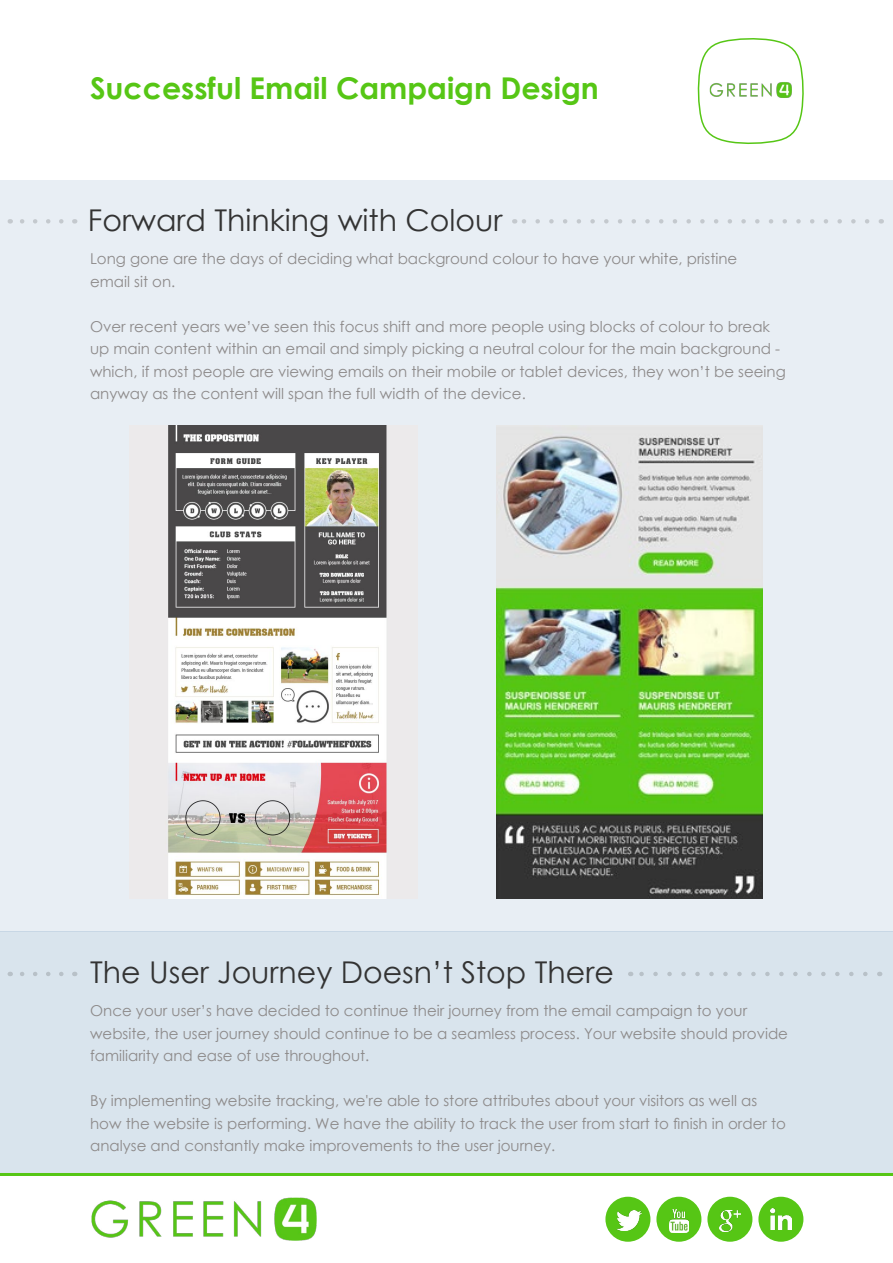
<style>
.page{position:relative;width:893px;height:1263px;background:#fff}
.page>*{position:absolute;margin:0;border:0;box-sizing:border-box;transform-origin:0 0}
.t1{font:30px "Century Gothic";color:#333}
.t2{font:700 30px "Century Gothic";color:#56c615}
.t3{font:15px/22.5px "Century Gothic";color:#8d8a8a}
</style>
<div class="page">
<div style="left:0;top:931px;width:893px;height:242px;background:#d9e4ed"></div>
<svg style="left:10px;top:972px;width:51px;height:4px"></svg>
<svg style="left:639px;top:972px;width:226px;height:4px"></svg>
<div style="left:0;top:180px;width:893px;height:751px;background:#e8eef4"></div>
<svg style="left:10px;top:219px;width:51px;height:5px"></svg>
<svg style="left:522px;top:219px;width:345px;height:5px"></svg>
<img style="left:497px;top:425px;width:265px;height:473px">
<img style="left:165px;top:425px;width:223px;height:473px">
<img style="left:91px;top:1197px;width:226px;height:44px">
<hr style="left:0;top:1173px;width:893px;height:3px;background:#56c615">
<div style="left:758px;top:1197px;width:45px;height:45px;background:#56c615;border-radius:50%"></div>
<div style="left:707px;top:1197px;width:45px;height:45px;background:#56c615;border-radius:50%"></div>
<div style="left:656px;top:1197px;width:45px;height:45px;background:#56c615;border-radius:50%"></div>
<div style="left:605px;top:1197px;width:45px;height:45px;background:#56c615;border-radius:50%"></div>
<img style="left:770px;top:1209px;width:21px;height:21px">
<img style="left:720px;top:1210px;width:20px;height:21px">
<img style="left:616px;top:1210px;width:26px;height:20px">
<img style="left:669px;top:1209px;width:20px;height:23px">
<svg style="left:697px;top:38px;width:107px;height:106px"></svg>
<img style="left:706px;top:78px;width:90px;height:22px">
<h1 class="t2" style="left:90px;top:65px;width:510px">Successful Email Campaign Design</h1>
<h1 class="t1" style="left:88px;top:199px;width:416px">Forward Thinking with Colour</h1>
<p class="t3" style="left:90px;top:248px;width:649px">Long gone are the days of deciding what background colour to have your white, pristine email sit on.</p>
<p class="t3" style="left:90px;top:315px;width:697px">Over recent years we’ve seen this focus shift and more people using blocks of colour to break up main content within an email and simply picking a neutral colour for the main background - which, if most people are viewing emails on their mobile or tablet devices, they won’t be seeing anyway as the content will span the full width of the device.</p>
<h1 class="t1" style="left:90px;top:951px;width:525px">The User Journey Doesn’t Stop There</h1>
<p class="t3" style="left:90px;top:999px;width:699px">Once your user’s have decided to continue their journey from the email campaign to your website, the user journey should continue to be a seamless process. Your website should provide familiarity and ease of use throughout.</p>
<p class="t3" style="left:90px;top:1089px;width:697px">By implementing website tracking, we're able to store attributes about your visitors as well as how the website is performing. We have the ability to track the user from start to finish in order to analyse and constantly make improvements to the user journey.</p>
</div>
